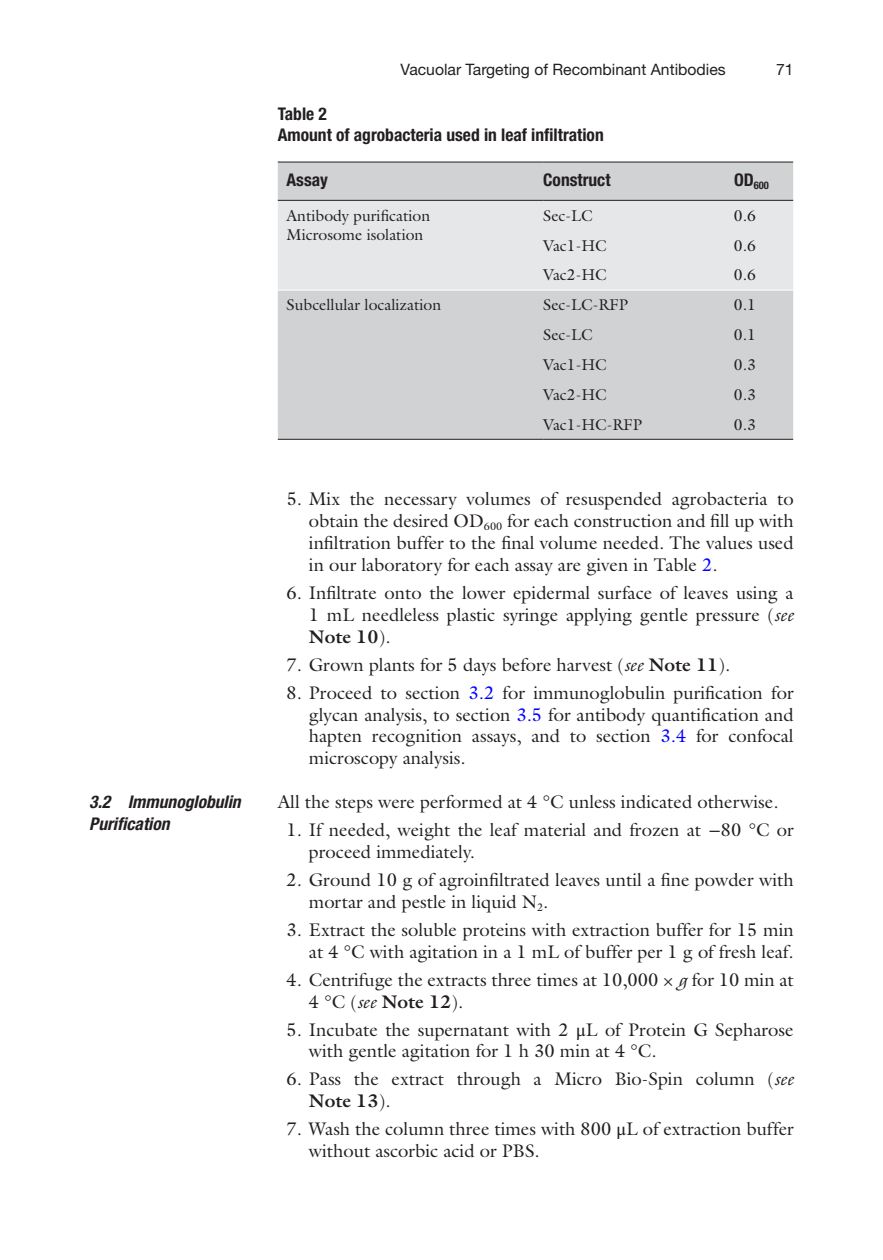
<style>
.page{position:relative;width:883px;height:1260px;background:#fff}
.page>*{position:absolute;margin:0;border:0;box-sizing:border-box;transform-origin:0 0}
.t1{font:18.38px/21.9px "Qqbcyg Galliard";color:#231f20}
.t2{font:18.38px "Ldpvnt Galliard Std";color:#231f20}
.t3{font:700 18.38px "Tbgvjx Galliard";color:#231f20}
.t4{font:700 condensed 17.5px/21px "Lbgjsg Helvetica Neue LT Std";color:#231f20}
.t5{font:italic 700 condensed 17.5px/22.8px "Qwbsxr Helvetica Neue LT Std";color:#231f20}
.t6{font:15.75px/19.2px "Ldpvnt Galliard Std";color:#231f20}
.t7{font:15.75px "Ctjgyn Helvetica Neue LT Std";color:#231f20}
.t8{font:700 condensed 10.5px "Lbgjsg Helvetica Neue LT Std";color:#231f20}
.s1{color:#00f}
.s2{font-family:"Whyvkd Galliard";font-style:italic}
.s3{font-family:"Qqbcyg Galliard";font-weight:400}
.s4{font-family:"Tbgvjx Galliard";font-weight:700}
.s5{font-family:"Qcnpfx STIX General"}
</style>
<div class="page">
<div style="left:278px;top:163px;width:515px;height:276px;background:#d1d2d4"></div>
<div style="left:278px;top:201px;width:515px;height:89px;background:#e6e7e9"></div>
<hr style="left:278px;top:162px;width:265px;height:1px;background:#231f20">
<hr style="left:543px;top:162px;width:191px;height:1px;background:#231f20">
<hr style="left:734px;top:162px;width:59px;height:1px;background:#231f20">
<hr style="left:278px;top:200px;width:265px;height:1px;background:#231f20">
<hr style="left:543px;top:200px;width:191px;height:1px;background:#231f20">
<hr style="left:734px;top:200px;width:59px;height:1px;background:#231f20">
<hr style="left:278px;top:290px;width:265px;height:1px;background:#fff">
<hr style="left:734px;top:290px;width:59px;height:1px;background:#fff">
<hr style="left:543px;top:290px;width:191px;height:1px;background:#fff">
<hr style="left:278px;top:439px;width:265px;height:1px;background:#231f20">
<hr style="left:543px;top:439px;width:191px;height:1px;background:#231f20">
<hr style="left:734px;top:439px;width:59px;height:1px;background:#231f20">
<p class="t5" style="left:89px;top:790px;width:153px">3.2 Immunoglobulin<br>Purification</p>
<p class="t7" style="left:401px;top:60px;width:327px">Vacuolar Targeting of Recombinant Antibodies</p>
<p class="t7" style="left:776px;top:60px;width:19px">71</p>
<p class="t4" style="left:278px;top:103px;width:327px">Table 2<br>Amount of agrobacteria used in leaf infiltration</p>
<p class="t4" style="left:287px;top:169px;width:43px">Assay</p>
<p class="t4" style="left:543px;top:169px;width:69px">Construct</p>
<p class="t8" style="left:734px;top:178px;width:36px"><sup>OD</sup>600</p>
<p class="t6" style="left:287px;top:205px;width:145px">Antibody purification<br>Microsome isolation</p>
<p class="t6" style="left:543px;top:205px;width:51px">Sec-LC</p>
<p class="t6" style="left:734px;top:205px;width:24px">0.6</p>
<p class="t6" style="left:543px;top:235px;width:65px">Vac1-HC</p>
<p class="t6" style="left:734px;top:235px;width:24px">0.6</p>
<p class="t6" style="left:543px;top:265px;width:65px">Vac2-HC</p>
<p class="t6" style="left:734px;top:265px;width:24px">0.6</p>
<p class="t6" style="left:287px;top:295px;width:156px">Subcellular localization</p>
<p class="t6" style="left:543px;top:295px;width:87px">Sec-LC-RFP</p>
<p class="t6" style="left:734px;top:295px;width:24px">0.1</p>
<p class="t6" style="left:543px;top:325px;width:51px">Sec-LC</p>
<p class="t6" style="left:734px;top:325px;width:24px">0.1</p>
<p class="t6" style="left:543px;top:355px;width:65px">Vac1-HC</p>
<p class="t6" style="left:734px;top:355px;width:24px">0.3</p>
<p class="t6" style="left:543px;top:385px;width:65px">Vac2-HC</p>
<p class="t6" style="left:734px;top:385px;width:24px">0.3</p>
<p class="t6" style="left:543px;top:415px;width:100px">Vac1-HC-RFP</p>
<p class="t6" style="left:734px;top:415px;width:24px">0.3</p>
<p class="t1" style="left:309px;top:488px;width:486px;text-align:justify;text-indent:-22px">5. Mix the necessary volumes of resuspended agrobacteria to obtain the desired OD<sub>600</sub> for each construction and fill up with infiltration buffer to the final volume needed. The values used in our laboratory for each assay are given in Table <span class="s1">2</span>.</p>
<p class="t1" style="left:287px;top:582px;width:509px;text-align:right">6. Infiltrate onto the lower epidermal surface of leaves using a<br>1 mL needleless plastic syringe applying gentle pressure (<span class="s2">see</span></p>
<p class="t3" style="left:309px;top:625px;width:83px">Note 10<span class="s3">).</span></p>
<p class="t1" style="left:287px;top:653px;width:445px">7. Grown plants for 5 days before harvest (<span class="s2">see</span> <span class="s4">Note 11</span>).</p>
<p class="t1" style="left:309px;top:681px;width:486px;text-align:justify;text-indent:-22px">8. Proceed to section <span class="s1">3.2</span> for immunoglobulin purification for glycan analysis, to section <span class="s1">3.5</span> for antibody quantification and hapten recognition assays, and to section <span class="s1">3.4</span> for confocal microscopy analysis.</p>
<p class="t2" style="left:278px;top:790px;width:502px">All the steps were performed at 4 °C unless indicated otherwise.</p>
<p class="t1" style="left:309px;top:819px;width:486px;text-indent:-22px">1. If needed, weight the leaf material and frozen at <span class="s5">−</span>80 °C or proceed immediately.</p>
<p class="t1" style="left:309px;top:869px;width:486px;text-indent:-22px">2. Ground 10 g of agroinfiltrated leaves until a fine powder with mortar and pestle in liquid N<sub>2</sub>.</p>
<p class="t1" style="left:287px;top:918px;width:509px;text-align:right">3. Extract the soluble proteins with extraction buffer for 15 min at 4 °C with agitation in a 1 mL of buffer per 1 g of fresh leaf.</p>
<p class="t1" style="left:309px;top:968px;width:486px;text-indent:-22px">4. Centrifuge the extracts three times at 10,000 × <span class="s2">g</span> for 10 min at<br>4 °C (<span class="s2">see</span> <span class="s4">Note 12</span>).</p>
<p class="t1" style="left:309px;top:1018px;width:486px;text-indent:-22px">5. Incubate the supernatant with 2 <span class="s5">μ</span>L of Protein G Sepharose with gentle agitation for 1 h 30 min at 4 °C.</p>
<p class="t1" style="left:287px;top:1068px;width:508px">6. Pass the extract through a Micro Bio-Spin column (<span class="s2">see</span></p>
<p class="t3" style="left:309px;top:1089px;width:83px">Note 13<span class="s3">).</span></p>
<p class="t1" style="left:309px;top:1118px;width:486px;text-indent:-22px">7. Wash the column three times with 800 <span class="s5">μ</span>L of extraction buffer without ascorbic acid or PBS.</p>
</div>
